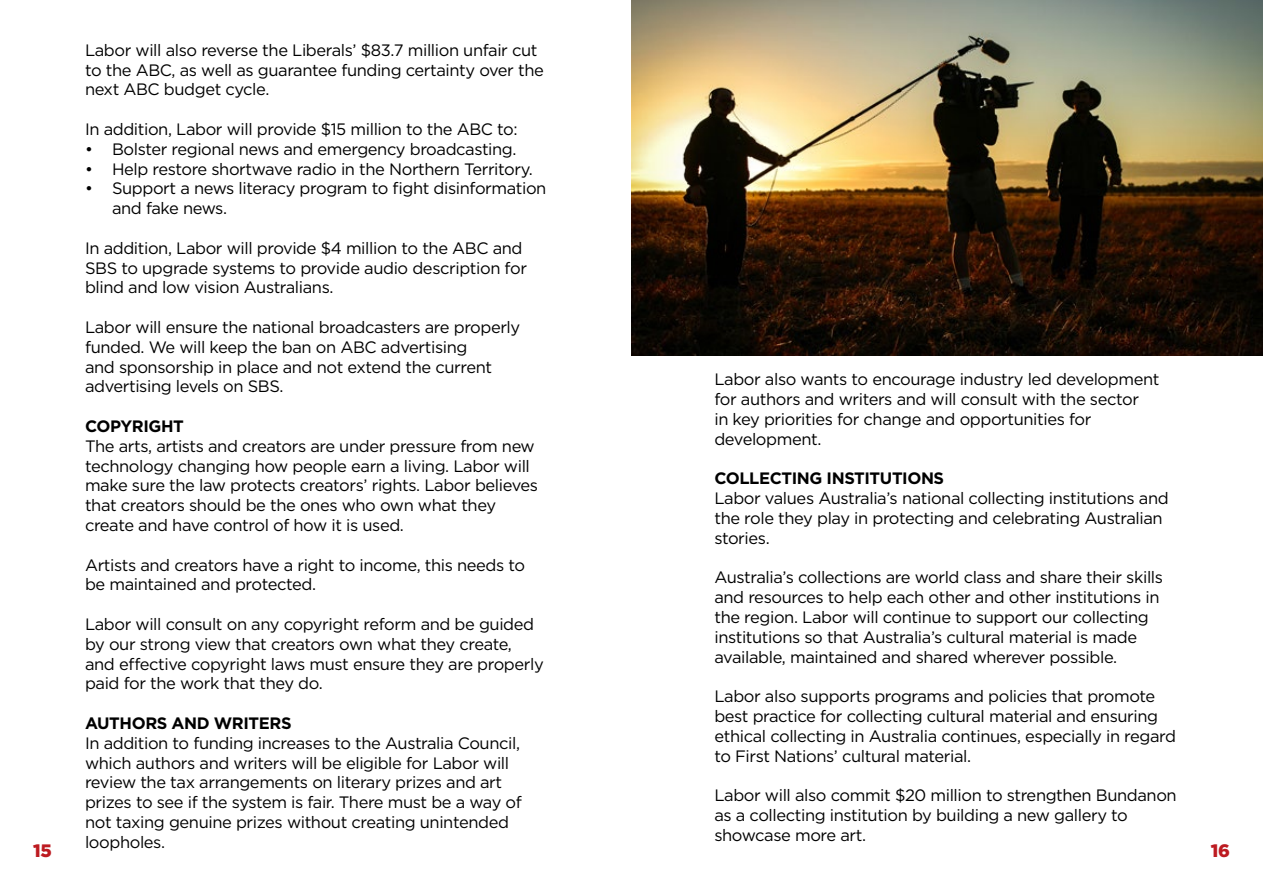
<style>
.page{position:relative;width:1263px;height:893px;background:#fff}
.page>*{position:absolute;margin:0;border:0;box-sizing:border-box;transform-origin:0 0}
.t1{font:900 18px "Gotham";color:#bd1b21}
.t2{font:16.5px/19.8px "Gotham";letter-spacing:-.025em;color:#000}
.t3{font:700 16.5px "Gotham";letter-spacing:-.025em;color:#000}
</style>
<div class="page">
<img style="left:631px;top:0;width:632px;height:355px">
<p class="t2" style="left:85px;top:40px;width:460px">Labor will also reverse the Liberals’ $83.7 million unfair cut to the ABC, as well as guarantee funding certainty over the next ABC budget cycle.</p>
<p class="t2" style="left:85px;top:119px;width:434px">In addition, Labor will provide $15 million to the ABC to:</p>
<p class="t2" style="left:85px;top:139px;width:433px">• Bolster regional news and emergency broadcasting.</p>
<p class="t2" style="left:85px;top:158px;width:449px">• Help restore shortwave radio in the Northern Territory.</p>
<p class="t2" style="left:112px;top:178px;width:436px;text-indent:-27px">• Support a news literacy program to fight disinformation and fake news.</p>
<p class="t2" style="left:85px;top:238px;width:443px">In addition, Labor will provide $4 million to the ABC and<br>SBS to upgrade systems to provide audio description for blind and low vision Australians.</p>
<p class="t2" style="left:85px;top:317px;width:437px">Labor will ensure the national broadcasters are properly funded. We will keep the ban on ABC advertising<br>and sponsorship in place and not extend the current advertising levels on SBS.</p>
<p class="t3" style="left:85px;top:415px;width:100px">COPYRIGHT</p>
<p class="t2" style="left:85px;top:436px;width:454px">The arts, artists and creators are under pressure from new technology changing how people earn a living. Labor will make sure the law protects creators’ rights. Labor believes that creators should be the ones who own what they create and have control of how it is used.</p>
<p class="t2" style="left:85px;top:554px;width:442px">Artists and creators have a right to income, this needs to be maintained and protected.</p>
<p class="t2" style="left:85px;top:614px;width:460px">Labor will consult on any copyright reform and be guided by our strong view that creators own what they create, and effective copyright laws must ensure they are properly paid for the work that they do.</p>
<p class="t3" style="left:85px;top:712px;width:208px">AUTHORS AND WRITERS</p>
<p class="t2" style="left:85px;top:733px;width:438px">In addition to funding increases to the Australia Council, which authors and writers will be eligible for Labor will review the tax arrangements on literary prizes and art prizes to see if the system is fair. There must be a way of not taxing genuine prizes without creating unintended loopholes.</p>
<p class="t2" style="left:714px;top:369px;width:447px">Labor also wants to encourage industry led development for authors and writers and will consult with the sector<br>in key priorities for change and opportunities for development.</p>
<p class="t3" style="left:714px;top:467px;width:231px">COLLECTING INSTITUTIONS</p>
<p class="t2" style="left:714px;top:488px;width:456px">Labor values Australia’s national collecting institutions and the role they play in protecting and celebrating Australian stories.</p>
<p class="t2" style="left:714px;top:567px;width:450px">Australia’s collections are world class and share their skills and resources to help each other and other institutions in the region. Labor will continue to support our collecting institutions so that Australia’s cultural material is made available, maintained and shared wherever possible.</p>
<p class="t2" style="left:714px;top:686px;width:463px">Labor also supports programs and policies that promote best practice for collecting cultural material and ensuring ethical collecting in Australia continues, especially in regard to First Nations’ cultural material.</p>
<p class="t2" style="left:714px;top:785px;width:464px">Labor will also commit $20 million to strengthen Bundanon as a collecting institution by building a new gallery to showcase more art.</p>
<p class="t1" style="left:33px;top:838px;width:20px">15</p>
<p class="t1" style="left:1211px;top:838px;width:21px">16</p>
</div>
